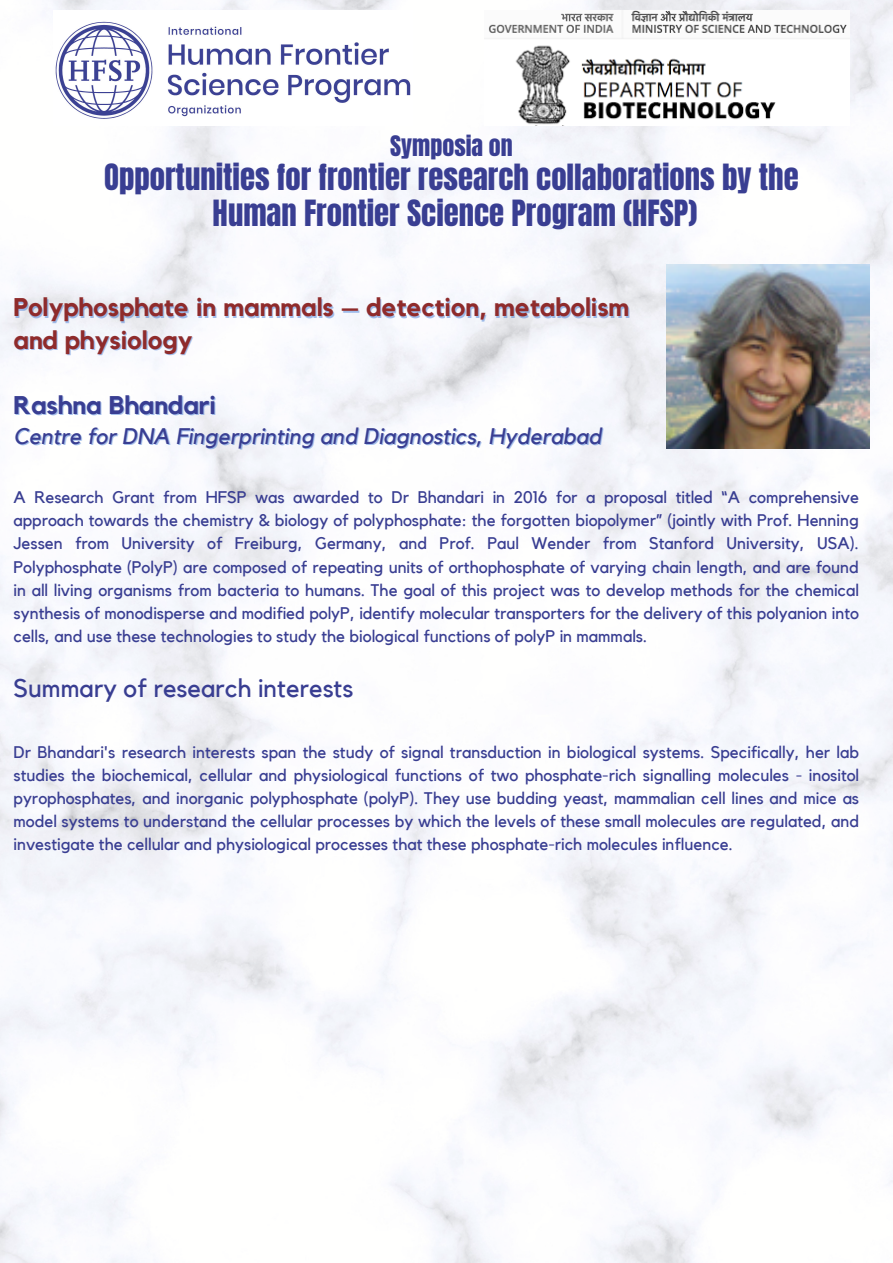
<style>
.page{position:relative;width:893px;height:1263px;background:#fff}
.page>*{position:absolute;margin:0;border:0;box-sizing:border-box;transform-origin:0 0}
.t1{font:30.75px/35.4px "Anton";color:#393e92;text-align:center}
.t2{font:700 25.5px/32.6px "Kollektif";color:#8f2b2b}
.t3{font:25.5px "Kollektif";color:#393e92}
.t4{font:700 25.5px "Kollektif";color:#393e92}
.t5{font:24px "Anton";color:#393e92}
.t6{font:italic 22.5px "Kollektif";color:#393e92}
.t7{font:16.8px/23.1px "Kollektif";color:#393e92;text-align:justify}
</style>
<div class="page">
<img style="left:0;top:0;width:893px;height:1263px">
<img style="left:54px;top:10px;width:358px;height:115px">
<img style="left:484px;top:10px;width:365px;height:115px">
<img style="left:667px;top:265px;width:202px;height:183px">
<h3 class="t5" style="left:390px;top:129px;width:124px">Symposia on</h3>
<h1 class="t1" style="left:104px;top:160px;width:696px">Opportunities for frontier research collaborations by the<br>Human Frontier Science Program (HFSP)</h1>
<h2 class="t2" style="left:14px;top:292px;width:617px">Polyphosphate in mammals – detection, metabolism and physiology</h2>
<h2 class="t4" style="left:14px;top:394px;width:204px">Rashna Bhandari</h2>
<h3 class="t6" style="left:14px;top:426px;width:589px">Centre for DNA Fingerprinting and Diagnostics, Hyderabad</h3>
<p class="t7" style="left:14px;top:487px;width:847px">A Research Grant from HFSP was awarded to Dr Bhandari in 2016 for a proposal titled “A comprehensive approach towards the chemistry &amp; biology of polyphosphate: the forgotten biopolymer” (jointly with Prof. Henning Jessen from University of Freiburg, Germany, and Prof. Paul Wender from Stanford University, USA).<br>Polyphosphate (PolyP) are composed of repeating units of orthophosphate of varying chain length, and are found in all living organisms from bacteria to humans. The goal of this project was to develop methods for the chemical synthesis of monodisperse and modified polyP, identify molecular transporters for the delivery of this polyanion into cells, and use these technologies to study the biological functions of polyP in mammals.</p>
<h2 class="t3" style="left:14px;top:676px;width:341px">Summary of research interests</h2>
<p class="t7" style="left:14px;top:741px;width:847px">Dr Bhandari's research interests span the study of signal transduction in biological systems. Specifically, her lab studies the biochemical, cellular and physiological functions of two phosphate-rich signalling molecules - inositol pyrophosphates, and inorganic polyphosphate (polyP). They use budding yeast, mammalian cell lines and mice as model systems to understand the cellular processes by which the levels of these small molecules are regulated, and investigate the cellular and physiological processes that these phosphate-rich molecules influence.</p>
</div>
